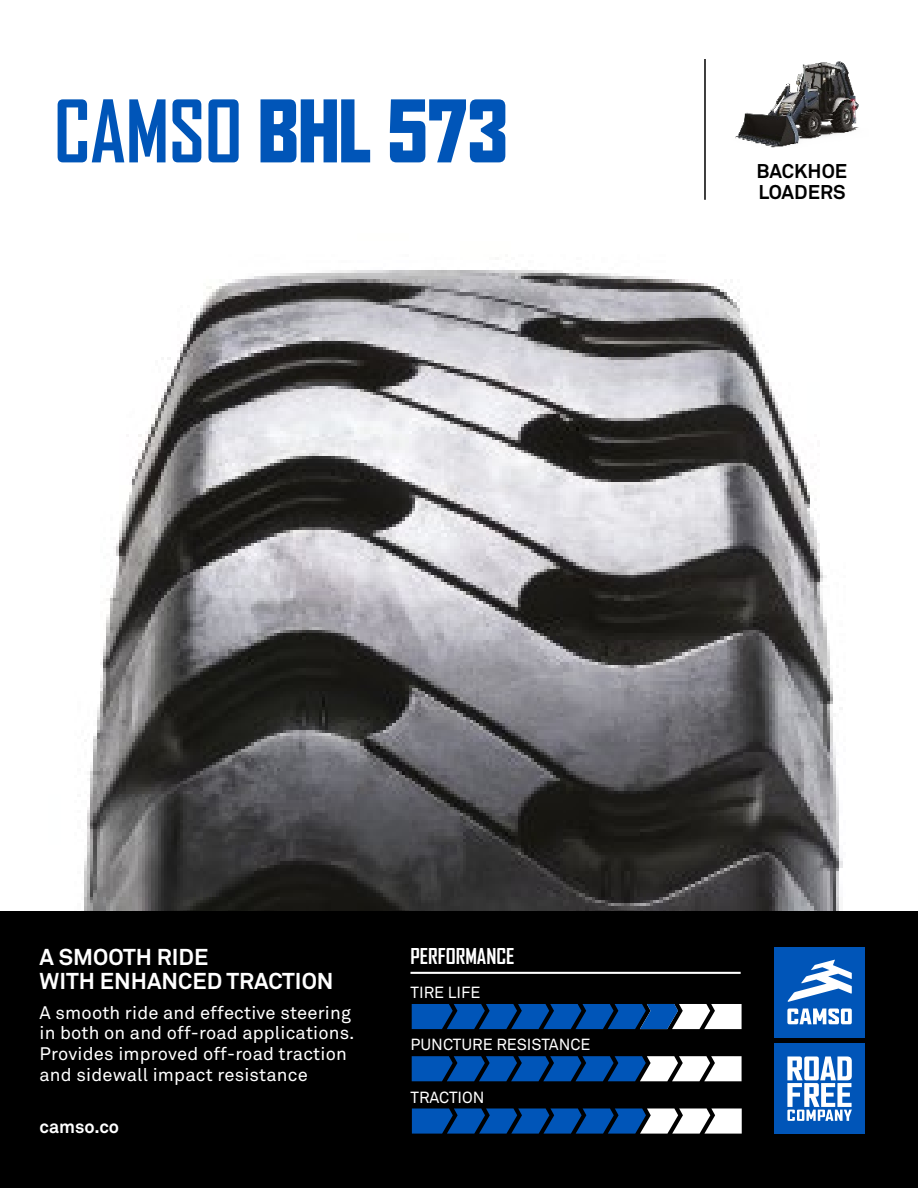
<style>
.page{position:relative;width:918px;height:1188px;background:#fff}
.page>*{position:absolute;margin:0;border:0;box-sizing:border-box;transform-origin:0 0}
.t1{font:900 82.5px "Agency FB";color:#0055b8;scale:.95 1}
.t2{font:700 22.65px/24.3px "Akkurat Office";color:#fff}
.t3{font:700 21px "Agency FB";color:#fff}
.t4{font:700 19.65px/21.1px "Akkurat Office";color:#000}
.t5{font:18px/20.7px "Akkurat Office";letter-spacing:.01em;color:#fff}
.t6{font:700 18px "Akkurat Office";color:#fff}
.t7{font:15.9px "Akkurat Office";color:#fff}
.s1{font-weight:700}
</style>
<div class="page">
<img style="left:84px;top:270px;width:759px;height:641px">
<div style="left:0;top:911px;width:918px;height:277px;background:#000"></div>
<hr style="left:704px;top:59px;width:2px;height:141px;background:#000">
<hr style="left:410px;top:972px;width:331px;height:2px;background:#fff">
<svg style="left:412px;top:1108px;width:330px;height:26px;background:#3f71ac"></svg>
<svg style="left:412px;top:1004px;width:330px;height:25px;background:#2d68ac"></svg>
<svg style="left:412px;top:1056px;width:330px;height:25px;background:#4175b0"></svg>
<div style="left:775px;top:947px;width:90px;height:90px;background:#0055b8"></div>
<svg style="left:787px;top:1008px;width:65px;height:16px"></svg>
<svg style="left:788px;top:960px;width:64px;height:42px"></svg>
<div style="left:775px;top:1044px;width:90px;height:90px;background:#0055b8"></div>
<svg style="left:787px;top:1056px;width:65px;height:65px"></svg>
<img style="left:735px;top:61px;width:124px;height:87px">
<h1 class="t1" style="left:54px;top:83px;width:479px"><span class="s1">CAMSO</span> BHL 573</h1>
<p class="t4" style="left:757px;top:160px;width:92px">BACKHOE<br>LOADERS</p>
<p class="t2" style="left:40px;top:945px;width:296px">A SMOOTH RIDE<br>WITH ENHANCED TRACTION</p>
<p class="t5" style="left:40px;top:1002px;width:317px">A smooth ride and effective steering in both on and off-road applications.<br>Provides improved off-road traction and sidewall impact resistance</p>
<p class="t6" style="left:40px;top:1116px;width:81px">camso.co</p>
<p class="t3" style="left:410px;top:943px;width:105px">PERFORMANCE</p>
<p class="t7" style="left:410px;top:983px;width:72px">TIRE LIFE</p>
<p class="t7" style="left:410px;top:1035px;width:182px">PUNCTURE RESISTANCE</p>
<p class="t7" style="left:410px;top:1088px;width:76px">TRACTION</p>
</div>
